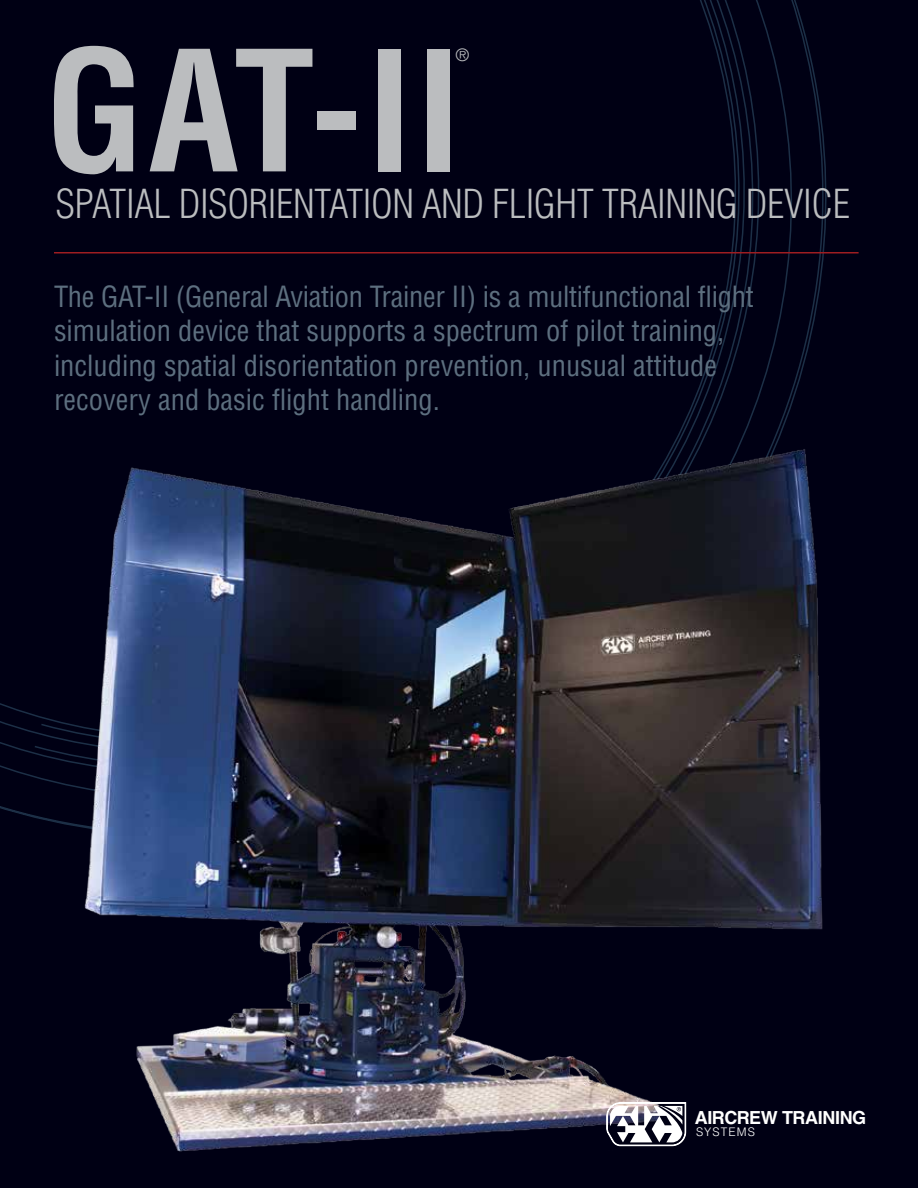
<style>
.page{position:relative;width:918px;height:1188px;background:#000014}
.page>*{position:absolute;margin:0;border:0;box-sizing:border-box;transform-origin:0 0}
.t1{font:700 condensed 163.5px "Helvetica LT Std";color:#bbbdbf}
.t2{font:300 condensed 39px "Helvetica LT Std";letter-spacing:-.01em;color:#bbbdbf}
.t3{font:condensed 28.5px/34.2px "Helvetica LT Std";color:#5d6f7f}
.t4{font:700 18px "Helvetica LT Std";letter-spacing:-.025em;color:#fff}
.t5{font:condensed 16.65px "Helvetica LT Std";color:#bbbdbf}
.t6{font:300 11.85px "Helvetica LT Std";letter-spacing:.09em;color:#fff}
</style>
<div class="page">
<div style="left:0;top:0;width:913px;height:924px;background:#000014"></div>
<img style="left:32px;top:361px;width:848px;height:827px">
<svg style="left:606px;top:1102px;width:80px;height:44px"></svg>
<hr style="left:54px;top:252px;width:805px;height:2px;background:#9f1d21">
<h1 class="t1" style="left:45px;top:9px;width:418px">GAT-II</h1>
<h2 class="t2" style="left:56px;top:180px;width:796px">SPATIAL DISORIENTATION AND FLIGHT TRAINING DEVICE</h2>
<p class="t5" style="left:456px;top:45px;width:15px">®</p>
<p class="t3" style="left:54px;top:280px;width:701px">The GAT-II (General Aviation Trainer II) is a multifunctional flight simulation device that supports a spectrum of pilot training, including spatial disorientation prevention, unusual attitude recovery and basic flight handling.</p>
<p class="t4" style="left:695px;top:1106px;width:173px">AIRCREW TRAINING</p>
<p class="t6" style="left:696px;top:1124px;width:61px">SYSTEMS</p>
</div>
